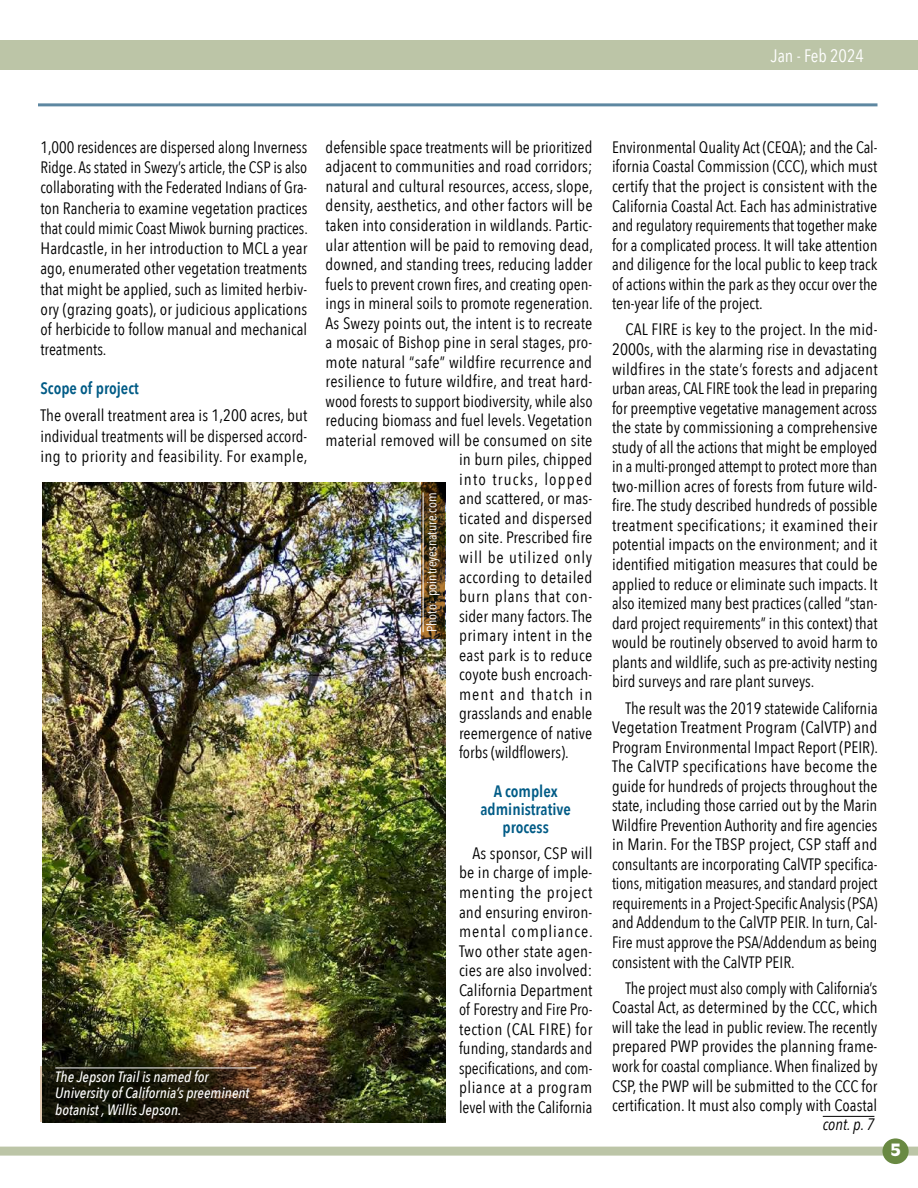
<style>
.page{position:relative;width:918px;height:1188px;background:#fff}
.page>*{position:absolute;margin:0;border:0;box-sizing:border-box;transform-origin:0 0}
.t1{font:18px "Avenir Next Condensed";color:#fff}
.t2{font:16.5px/19.5px "Avenir Next Condensed";letter-spacing:.005em;color:#000;text-align:justify}
.t3{font:600 16.5px/18px "Avenir Next Condensed";color:#005b86;text-align:center}
.t4{font:16.5px "Avenir Next Condensed";letter-spacing:.025em;color:#000}
.t5{font:16.5px "Avenir Next Condensed";letter-spacing:.045em;color:#000}
.t6{font:16.5px "Avenir Next Condensed";letter-spacing:.03em;color:#000}
.t7{font:16.5px "Avenir Next Condensed";letter-spacing:.07em;color:#000}
.t8{font:16.5px "Avenir Next Condensed";letter-spacing:.04em;color:#000}
.t9{font:16.5px "Avenir Next Condensed";letter-spacing:.06em;color:#000}
.t10{font:italic 16.5px "Avenir Next Condensed";color:#000}
.t11{font:900 16.5px "Antique Olive Std";color:#fff}
.t12{font:italic 500 15px/16.5px "Avenir Next Condensed";color:#fff}
.t13{font:13.5px "Avenir Next Condensed";color:#fff}
</style>
<div class="page">
<div style="left:0;top:1147px;width:918px;height:9px;background:#bcc5a7"></div>
<div style="left:882px;top:1138px;width:27px;height:26px;background:#698942;border-radius:50%"></div>
<div style="left:0;top:40px;width:918px;height:30px;background:#bcc5a7"></div>
<img style="left:42px;top:483px;width:403px;height:639px">
<hr style="left:38px;top:103px;width:839px;height:3px;background:#5d87a1">
<hr style="left:823px;top:1116px;width:51px;height:1px;background:#000">
<svg style="left:40px;top:1067px;width:222px;height:55px;background:#261f10"></svg>
<hr style="left:55px;top:1068px;width:201px;height:1px;background:#fff">
<svg style="left:421px;top:482px;width:24px;height:157px;background:#543c1a"></svg>
<hr style="left:423px;top:493px;width:1px;height:139px;background:#fff">
<p class="t1" style="left:771px;top:41px;width:95px">Jan - Feb 2024</p>
<p class="t2" style="left:40px;top:136px;width:269px;line-height:20.2px">1,000 residences are dispersed along Inverness Ridge. As stated in Swezy’s article, the CSP is also collaborating with the Federated Indians of Gra&shy;ton Rancheria to examine vegetation practices that could mimic Coast Miwok burning practices.<br>Hardcastle, in her introduction to MCL a year ago, enumerated other vegetation treatments that might be applied, such as limited herbiv&shy;ory (grazing goats), or judicious applications of herbicide to follow manual and mechanical treatments.</p>
<p class="t3" style="left:40px;top:379px;width:100px">Scope of project</p>
<p class="t2" style="left:40px;top:405px;width:269px;line-height:20.2px">The overall treatment area is 1,200 acres, but individual treatments will be dispersed accord&shy;ing to priority and feasibility. For example,</p>
<p class="t12" style="left:55px;top:1068px;width:196px">The Jepson Trail is named for<br>University of California’s preeminent botanist , Willis Jepson.</p>
<p class="t2" style="left:326px;top:137px;width:268px">defensible space treatments will be prioritized</p>
<p class="t2" style="left:326px;top:156px;width:268px">adjacent to communities and road corridors;</p>
<p class="t2" style="left:326px;top:176px;width:269px">natural and cultural resources, access, slope,</p>
<p class="t2" style="left:326px;top:195px;width:268px">density, aesthetics, and other factors will be</p>
<p class="t2" style="left:326px;top:215px;width:268px">taken into consideration in wildlands. Partic-</p>
<p class="t2" style="left:326px;top:234px;width:269px">ular attention will be paid to removing dead,</p>
<p class="t2" style="left:326px;top:254px;width:268px">downed, and standing trees, reducing ladder</p>
<p class="t2" style="left:326px;top:273px;width:268px">fuels to prevent crown fires, and creating open-</p>
<p class="t2" style="left:326px;top:293px;width:269px">ings in mineral soils to promote regeneration.</p>
<p class="t2" style="left:326px;top:312px;width:268px">As Swezy points out, the intent is to recreate</p>
<p class="t2" style="left:326px;top:332px;width:268px">a mosaic of Bishop pine in seral stages, pro-</p>
<p class="t2" style="left:326px;top:351px;width:268px">mote natural “safe” wildfire recurrence and</p>
<p class="t2" style="left:326px;top:371px;width:268px">resilience to future wildfire, and treat hard-</p>
<p class="t2" style="left:326px;top:390px;width:269px">wood forests to support biodiversity, while also</p>
<p class="t2" style="left:326px;top:410px;width:268px">reducing biomass and fuel levels. Vegetation</p>
<p class="t2" style="left:326px;top:430px;width:268px">material removed will be consumed on site</p>
<p class="t2" style="left:459px;top:449px;width:135px">in burn piles, chipped</p>
<p class="t7" style="left:459px;top:465px;width:135px">into trucks, lopped</p>
<p class="t2" style="left:459px;top:488px;width:135px">and scattered, or mas-</p>
<p class="t2" style="left:459px;top:508px;width:135px">ticated and dispersed</p>
<p class="t2" style="left:459px;top:527px;width:135px">on site. Prescribed fire</p>
<p class="t5" style="left:459px;top:543px;width:135px">will be utilized only</p>
<p class="t4" style="left:459px;top:563px;width:135px">according to detailed</p>
<p class="t8" style="left:459px;top:582px;width:135px">burn plans that con-</p>
<p class="t2" style="left:459px;top:605px;width:135px">sider many factors. The</p>
<p class="t6" style="left:459px;top:621px;width:135px">primary intent in the</p>
<p class="t2" style="left:459px;top:644px;width:135px">east park is to reduce</p>
<p class="t2" style="left:459px;top:664px;width:135px">coyote bush encroach-</p>
<p class="t9" style="left:459px;top:680px;width:135px">ment and thatch in</p>
<p class="t2" style="left:459px;top:703px;width:135px">grasslands and enable</p>
<p class="t2" style="left:459px;top:722px;width:135px">reemergence of native</p>
<p class="t2" style="left:459px;top:742px;width:111px">forbs (wildflowers).</p>
<p class="t3" style="left:480px;top:781px;width:92px">A complex administrative process</p>
<p class="t2" style="left:459px;top:843px;width:135px;text-indent:14px">As sponsor, CSP will be in charge of imple&shy;menting the project and ensuring environ&shy;mental compliance.<br>Two other state agen&shy;cies are also involved:<br>California Department of Forestry and Fire Pro&shy;tection (CAL FIRE) for funding, standards and specifications, and com&shy;pliance at a program level with the California</p>
<p class="t13" style="left:420px;top:632px;width:141px;rotate:-90deg">Photo: pointreyesnature.com</p>
<p class="t2" style="left:612px;top:137px;width:267px">Environmental Quality Act (CEQA); and the Cal&shy;ifornia Coastal Commission (CCC), which must certify that the project is consistent with the California Coastal Act. Each has administrative and regulatory requirements that together make for a complicated process. It will take attention and diligence for the local public to keep track of actions within the park as they occur over the ten-year life of the project.</p>
<p class="t2" style="left:612px;top:319px;width:267px;text-indent:14px">CAL FIRE is key to the project. In the mid-2000s, with the alarming rise in devastating wildfires in the state’s forests and adjacent urban areas, CAL FIRE took the lead in preparing for preemptive vegetative management across the state by commissioning a comprehensive study of all the actions that might be employed in a multi-pronged attempt to protect more than two-million acres of forests from future wild&shy;fire. The study described hundreds of possible treatment specifications; it examined their potential impacts on the environment; and it identified mitigation measures that could be applied to reduce or eliminate such impacts. It also itemized many best practices (called “stan&shy;dard project requirements” in this context) that would be routinely observed to avoid harm to plants and wildlife, such as pre-activity nesting bird surveys and rare plant surveys.</p>
<p class="t2" style="left:612px;top:697px;width:268px;text-indent:14px">The result was the 2019 statewide California Vegetation Treatment Program (CalVTP) and Program Environmental Impact Report (PEIR).<br>The CalVTP specifications have become the guide for hundreds of projects throughout the state, including those carried out by the Marin Wildfire Prevention Authority and fire agencies in Marin. For the TBSP project, CSP staff and consultants are incorporating CalVTP specifica&shy;tions, mitigation measures, and standard project requirements in a Project-Specific Analysis (PSA) and Addendum to the CalVTP PEIR. In turn, Cal-Fire must approve the PSA/Addendum as being consistent with the CalVTP PEIR.</p>
<p class="t2" style="left:612px;top:978px;width:267px;text-indent:14px">The project must also comply with California’s Coastal Act, as determined by the CCC, which will take the lead in public review. The recently prepared PWP provides the planning frame&shy;work for coastal compliance. When finalized by CSP, the PWP will be submitted to the CCC for certification. It must also comply with Coastal</p>
<p class="t10" style="left:823px;top:1114px;width:53px">cont. p. 7</p>
<p class="t11" style="left:891px;top:1140px;width:12px">5</p>
</div>
